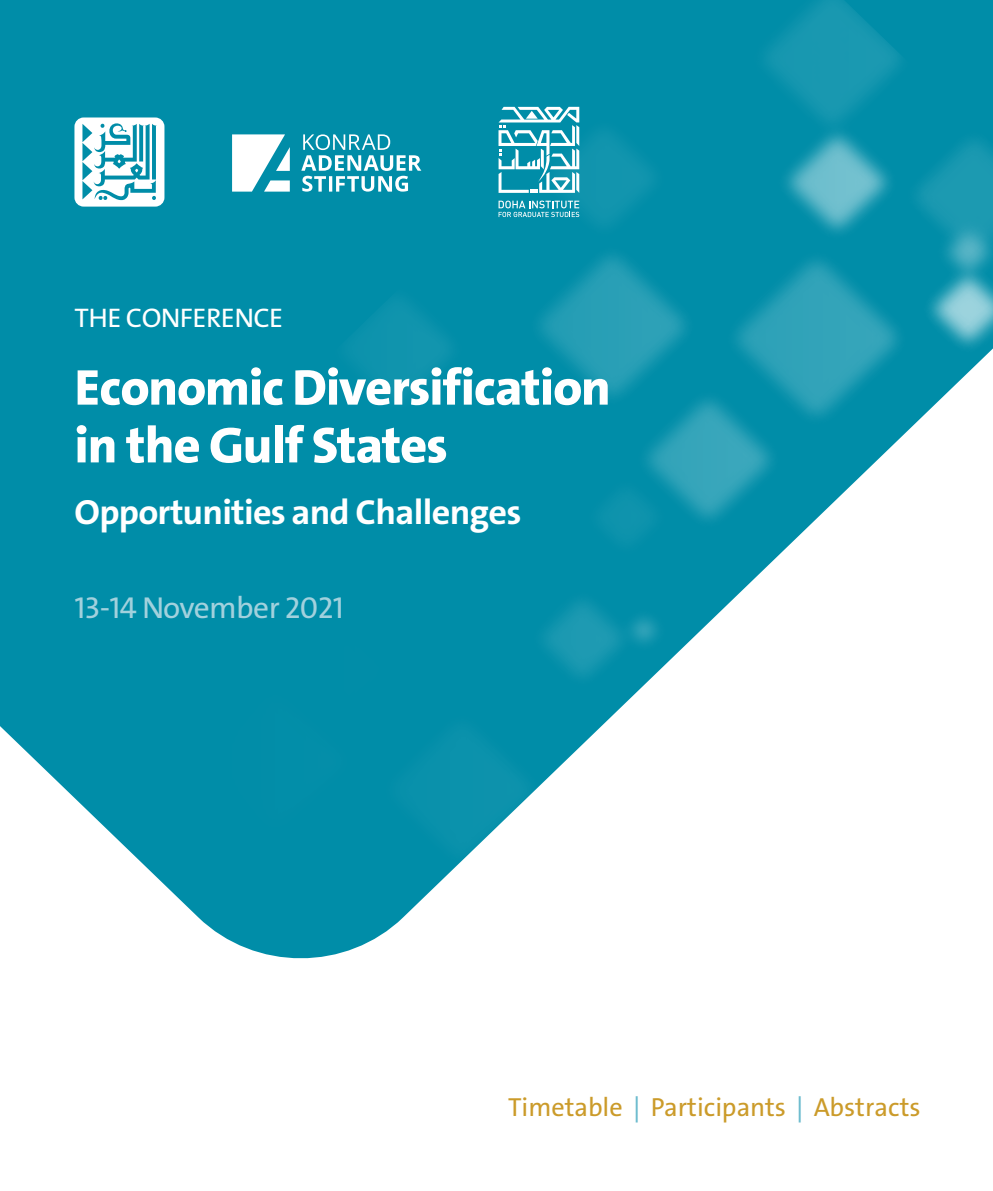
<style>
.page{position:relative;width:993px;height:1191px;background:#fff}
.page>*{position:absolute;margin:0;border:0;box-sizing:border-box;transform-origin:0 0}
.t1{font:800 50.75px/57.8px "Bahij The Sans Arabic";letter-spacing:-.02em;color:#fff;scale:1.04 1}
.t2{font:700 35px "Bahij The Sans Arabic";letter-spacing:-.02em;color:#fff;scale:1.04 1}
.t3{font:30.45px "Bahij The Sans Arabic";letter-spacing:-.02em;color:#a2d1dd;scale:1.04 1}
.t4{font:26.95px "Bahij The Sans Arabic";letter-spacing:-.02em;color:#fff;scale:1.04 1}
.t5{font:26.25px "Bahij The Sans Arabic";color:#cb9b2a}
.s1{color:#69bacd}
</style>
<div class="page">
<img style="left:0;top:0;width:992px;height:959px">
<svg style="left:74px;top:117px;width:90px;height:90px"></svg>
<svg style="left:301px;top:134px;width:120px;height:58px"></svg>
<svg style="left:232px;top:134px;width:58px;height:58px"></svg>
<svg style="left:498px;top:201px;width:81px;height:16px"></svg>
<svg style="left:498px;top:107px;width:81px;height:86px"></svg>
<p class="t4" style="left:74px;top:296px;width:202px">THE CONFERENCE</p>
<p class="t1" style="left:74px;top:358px;width:517px">Economic Diversification in the Gulf States</p>
<p class="t2" style="left:74px;top:491px;width:431px">Opportunities and Challenges</p>
<p class="t3" style="left:74px;top:583px;width:260px">13-14 November 2021</p>
<p class="t5" style="left:508px;top:1086px;width:413px">Timetable <span class="s1">|</span> Participants <span class="s1">|</span> Abstracts</p>
</div>
